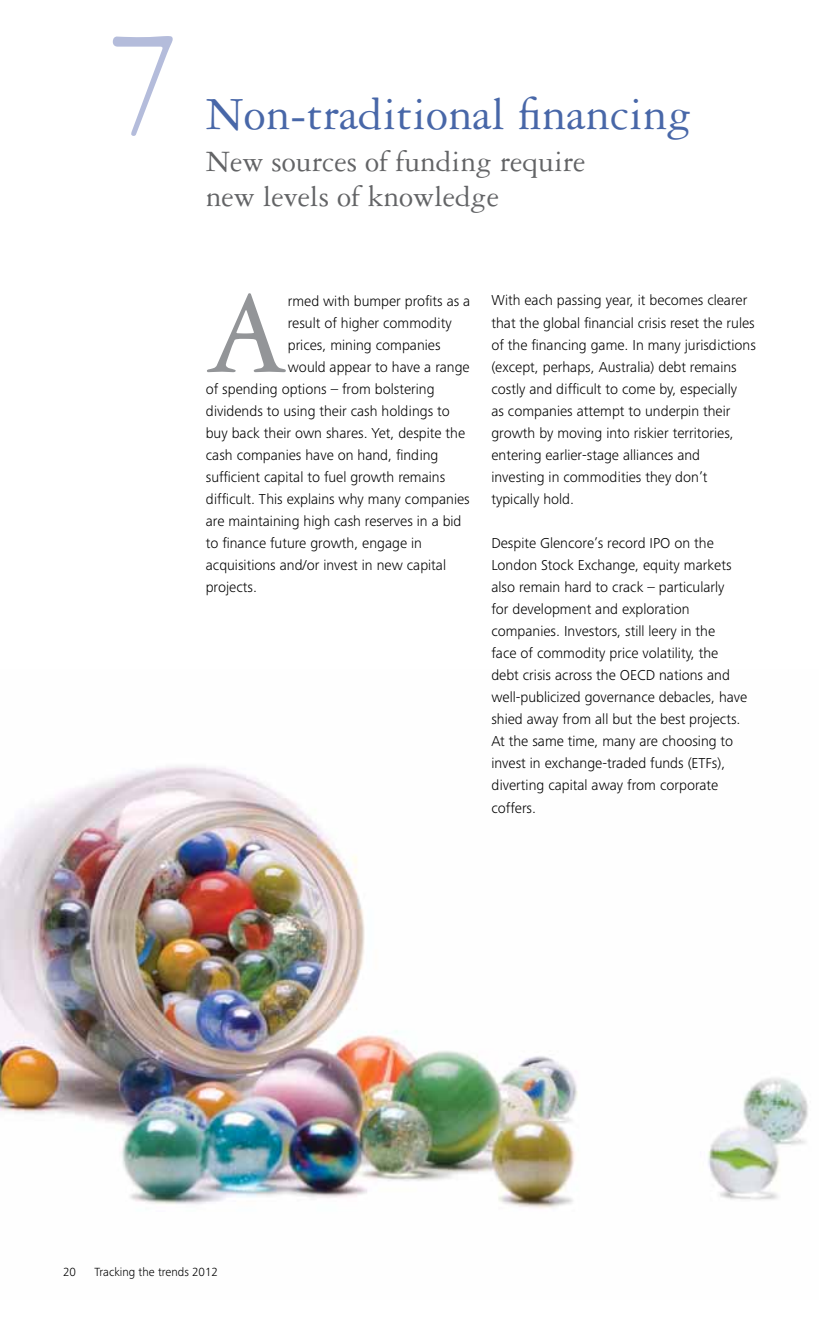
<style>
.page{position:relative;width:819px;height:1323px;background:#fff}
.page>*{position:absolute;margin:0;border:0;box-sizing:border-box;transform-origin:0 0}
.t1{font:157.5px "Garamond 3 LT Std";color:#b4bcdb}
.t2{font:123.02px "Garamond 3 LT Std";color:#939598}
.t3{font:49px "Garamond 3 LT Std";color:#4867a8}
.t4{font:31.5px/35px "Garamond 3 LT Std";color:#636466}
.t5{font:300 14.88px/22.1px "Frutiger Next Pro";color:#000}
.t6{font:300 12.25px "Frutiger Next Pro";color:#000}
</style>
<div class="page">
<img style="left:0;top:766px;width:808px;height:443px">
<h1 class="t1" style="left:106px;top:-3px;width:80px">7</h1>
<h3 class="t3" style="left:206px;top:88px;width:487px">Non-traditional financing</h3>
<h3 class="t4" style="left:206px;top:145px;width:381px">New sources of funding require new levels of knowledge</h3>
<h2 class="t2" style="left:206px;top:268px;width:84px">A</h2>
<p class="t5" style="left:288px;top:290px;width:184px">rmed with bumper profits as a</p>
<p class="t5" style="left:288px;top:312px;width:165px">result of higher commodity</p>
<p class="t5" style="left:288px;top:334px;width:154px">prices, mining companies</p>
<p class="t5" style="left:288px;top:356px;width:183px">would appear to have a range</p>
<p class="t5" style="left:206px;top:378px;width:230px">of spending options – from bolstering</p>
<p class="t5" style="left:206px;top:400px;width:246px">dividends to using their cash holdings to</p>
<p class="t5" style="left:206px;top:422px;width:261px">buy back their own shares. Yet, despite the</p>
<p class="t5" style="left:206px;top:444px;width:234px">cash companies have on hand, finding</p>
<p class="t5" style="left:206px;top:466px;width:241px">sufficient capital to fuel growth remains</p>
<p class="t5" style="left:206px;top:488px;width:265px">difficult. This explains why many companies</p>
<p class="t5" style="left:206px;top:510px;width:257px">are maintaining high cash reserves in a bid</p>
<p class="t5" style="left:206px;top:532px;width:218px">to finance future growth, engage in</p>
<p class="t5" style="left:206px;top:554px;width:242px">acquisitions and/or invest in new capital</p>
<p class="t5" style="left:206px;top:576px;width:53px">projects.</p>
<p class="t5" style="left:491px;top:289px;width:266px">With each passing year, it becomes clearer that the global financial crisis reset the rules of the financing game. In many jurisdictions (except, perhaps, Australia) debt remains costly and difficult to come by, especially<br>as companies attempt to underpin their growth by moving into riskier territories, entering earlier-stage alliances and investing in commodities they don’t typically hold.</p>
<p class="t5" style="left:491px;top:532px;width:258px">Despite Glencore’s record IPO on the London Stock Exchange, equity markets also remain hard to crack – particularly<br>for development and exploration companies. Investors, still leery in the<br>face of commodity price volatility, the debt crisis across the OECD nations and well-publicized governance debacles, have shied away from all but the best projects.<br>At the same time, many are choosing to invest in exchange-traded funds (ETFs), diverting capital away from corporate coffers.</p>
<p class="t6" style="left:63px;top:1265px;width:14px">20</p>
<p class="t6" style="left:94px;top:1265px;width:125px">Tracking the trends 2012</p>
</div>
